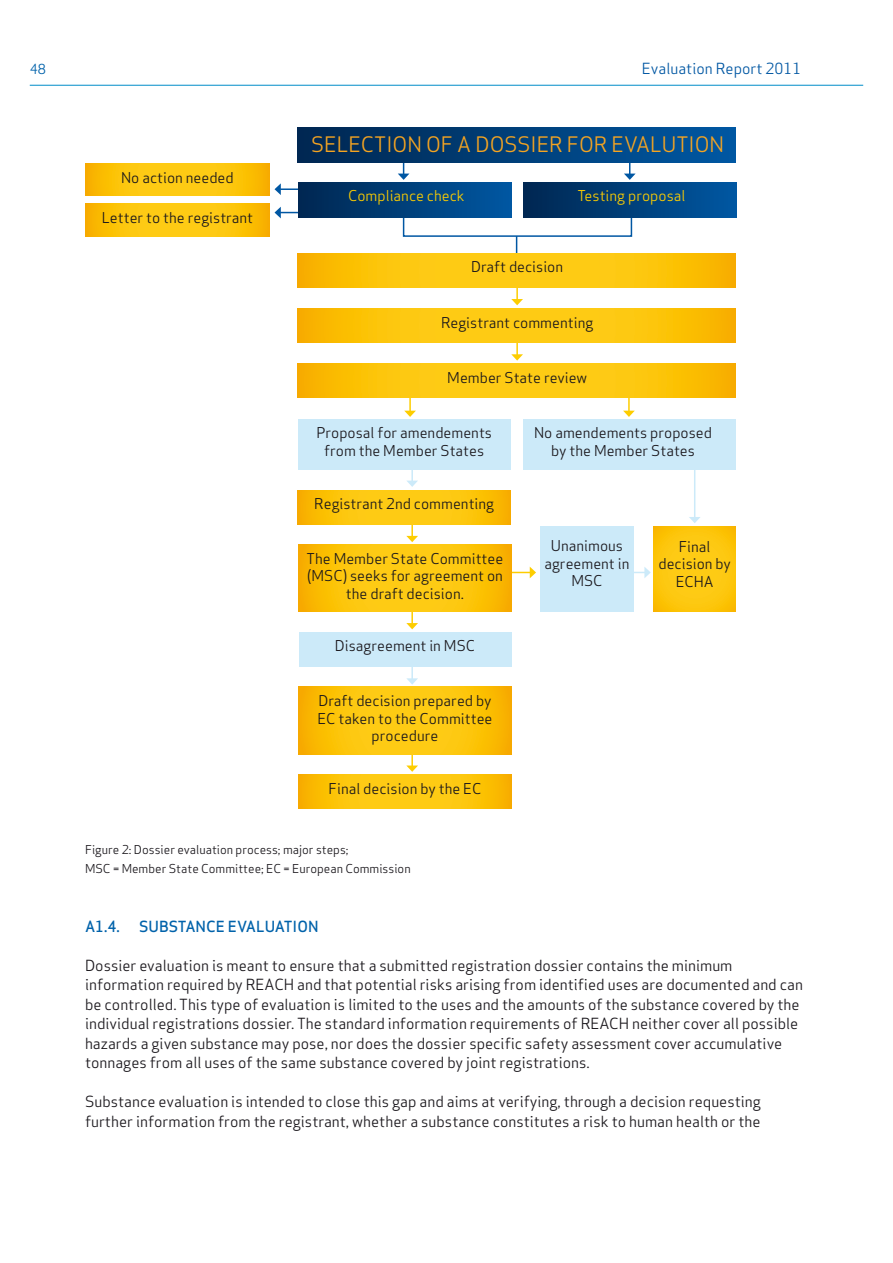
<style>
.page{position:relative;width:893px;height:1263px;background:#fff}
.page>*{position:absolute;margin:0;border:0;box-sizing:border-box;transform-origin:0 0}
.t1{font:20.85px "Apex Sans";color:#f5a421}
.t2{font:15px/19.5px "Apex Sans";color:#1a171c}
.t3{font:500 15px "Apex Sans";color:#0062aa}
.t4{font:15px "Apex Sans";color:#0057a3}
.t5{font:14.55px/17.5px "Apex Sans";color:#1a171c;text-align:center}
.t6{font:14.55px "Apex Sans";color:#fdcd00}
.t7{font:13.5px "Apex Sans";color:#0062aa}
.t8{font:12px/19.5px "Apex Sans";color:#1a171c}
</style>
<div class="page">
<hr style="left:30px;top:85px;width:833px;height:1px;background:#008dc8">
<svg style="left:402px;top:210px;width:231px;height:43px"></svg>
<svg style="left:398px;top:163px;width:11px;height:17px"></svg>
<svg style="left:624px;top:163px;width:12px;height:17px"></svg>
<hr style="left:516px;top:280px;width:2px;height:20px;background:#fdcd00">
<svg style="left:511px;top:299px;width:12px;height:6px"></svg>
<hr style="left:516px;top:335px;width:2px;height:20px;background:#fdcd00">
<svg style="left:511px;top:354px;width:12px;height:7px"></svg>
<hr style="left:409px;top:391px;width:2px;height:20px;background:#fdcd00">
<svg style="left:404px;top:411px;width:12px;height:6px"></svg>
<hr style="left:628px;top:391px;width:2px;height:20px;background:#fdcd00">
<svg style="left:623px;top:411px;width:12px;height:6px"></svg>
<hr style="left:280px;top:188px;width:20px;height:2px;background:#0057a3">
<svg style="left:275px;top:183px;width:6px;height:12px"></svg>
<svg style="left:275px;top:207px;width:25px;height:11px"></svg>
<svg style="left:511px;top:567px;width:25px;height:11px"></svg>
<hr style="left:411px;top:461px;width:2px;height:20px;background:#cceaf9">
<svg style="left:407px;top:481px;width:11px;height:6px"></svg>
<hr style="left:411px;top:604px;width:2px;height:20px;background:#fdcd00">
<svg style="left:406px;top:623px;width:12px;height:6px"></svg>
<hr style="left:411px;top:517px;width:2px;height:20px;background:#fdcd00">
<svg style="left:406px;top:536px;width:12px;height:6px"></svg>
<hr style="left:411px;top:659px;width:2px;height:20px;background:#cceaf9">
<svg style="left:406px;top:678px;width:12px;height:7px"></svg>
<hr style="left:411px;top:746px;width:2px;height:20px;background:#fdcd00">
<svg style="left:406px;top:765px;width:12px;height:7px"></svg>
<svg style="left:634px;top:567px;width:17px;height:11px"></svg>
<hr style="left:694px;top:466px;width:1px;height:52px;background:#cceaf9">
<svg style="left:689px;top:517px;width:11px;height:6px"></svg>
<div style="left:298px;top:128px;width:438px;height:35px;background:linear-gradient(to right,#002751,#0058a3)"></div>
<div style="left:299px;top:182px;width:213px;height:35px;background:linear-gradient(to right,#002751,#0058a3)"></div>
<div style="left:524px;top:182px;width:212px;height:35px;background:linear-gradient(to right,#002751,#0057a2)"></div>
<svg style="left:298px;top:253px;width:438px;height:34px;background:#fcc40c"></svg>
<svg style="left:298px;top:308px;width:438px;height:34px;background:#fcc40c"></svg>
<svg style="left:298px;top:364px;width:438px;height:34px;background:#fcc40c"></svg>
<div style="left:523px;top:419px;width:213px;height:51px;background:#cceaf9"></div>
<div style="left:298px;top:419px;width:213px;height:51px;background:#cceaf9"></div>
<svg style="left:298px;top:490px;width:213px;height:34px;background:#fcc40c"></svg>
<svg style="left:85px;top:163px;width:184px;height:33px;background:#fcc40c"></svg>
<svg style="left:85px;top:203px;width:184px;height:33px;background:#fcc40c"></svg>
<svg style="left:299px;top:545px;width:212px;height:67px;background:#fcc30c"></svg>
<div style="left:299px;top:632px;width:212px;height:34px;background:#cceaf9"></div>
<svg style="left:299px;top:687px;width:212px;height:67px;background:#fcc30c"></svg>
<svg style="left:299px;top:774px;width:212px;height:35px;background:#fcc40c"></svg>
<div style="left:540px;top:527px;width:94px;height:85px;background:#cceaf9"></div>
<svg style="left:654px;top:527px;width:82px;height:85px;background:#fcc60e"></svg>
<p class="t7" style="left:30px;top:58px;width:18px">48</p>
<p class="t4" style="left:642px;top:56px;width:161px">Evaluation Report 2011</p>
<p class="t5" style="left:121px;top:167px;width:114px">No action needed</p>
<p class="t5" style="left:102px;top:207px;width:153px">Letter to the registrant</p>
<h1 class="t1" style="left:311px;top:127px;width:26px">Selection</h1>
<h1 class="t1" style="left:426px;top:127px;width:63px">of adossier</h1>
<h1 class="t1" style="left:567px;top:127px;width:14px">for</h1>
<h1 class="t1" style="left:612px;top:127px;width:14px">evalution</h1>
<p class="t6" style="left:348px;top:184px;width:118px">Compliance check</p>
<p class="t6" style="left:577px;top:184px;width:110px">Testing proposal</p>
<p class="t5" style="left:471px;top:257px;width:94px">Draft decision</p>
<p class="t5" style="left:441px;top:312px;width:154px">Registrant commenting</p>
<p class="t5" style="left:447px;top:367px;width:141px">Member State review</p>
<p class="t5" style="left:316px;top:423px;width:177px">Proposal for amendements from the Member States</p>
<p class="t5" style="left:534px;top:423px;width:179px">No amendements proposed by the Member States</p>
<p class="t5" style="left:314px;top:494px;width:181px">Registrant 2nd commenting</p>
<p class="t5" style="left:307px;top:548px;width:198px">The Member State Committee (MSC) seeks for agreement on the draft decision.</p>
<p class="t5" style="left:544px;top:536px;width:87px">Unanimous agreement in<br>MSC</p>
<p class="t5" style="left:658px;top:536px;width:74px">Final decision by<br>ECHA</p>
<p class="t5" style="left:335px;top:636px;width:142px">Disagreement in MSC</p>
<p class="t5" style="left:317px;top:690px;width:176px">Draft decision prepared by<br>EC taken to the Committee procedure</p>
<p class="t5" style="left:329px;top:778px;width:154px">Final decision by the EC</p>
<p class="t8" style="left:85px;top:838px;width:327px">Figure 2: Dossier evaluation process; major steps;<br>MSC = Member State Committee; EC = European Commission</p>
<p class="t3" style="left:85px;top:913px;width:49px">A1.4. SU</p>
<p class="t3" style="left:159px;top:913px;width:79px">BSTANCE EVA</p>
<p class="t3" style="left:256px;top:913px;width:17px">LUATI</p>
<p class="t3" style="left:297px;top:913px;width:23px">ON</p>
<p class="t2" style="left:85px;top:954px;width:719px">Dossier evaluation is meant to ensure that a submitted registration dossier contains the minimum information required by REACH and that potential risks arising from identified uses are documented and can be controlled. This type of evaluation is limited to the uses and the amounts of the substance covered by the individual registrations dossier. The standard information requirements of REACH neither cover all possible hazards a given substance may pose, nor does the dossier specific safety assessment cover accumulative tonnages from all uses of the same substance covered by joint registrations.</p>
<p class="t2" style="left:85px;top:1090px;width:677px">Substance evaluation is intended to close this gap and aims at verifying, through a decision requesting further information from the registrant, whether a substance constitutes a risk to human health or the</p>
</div>
